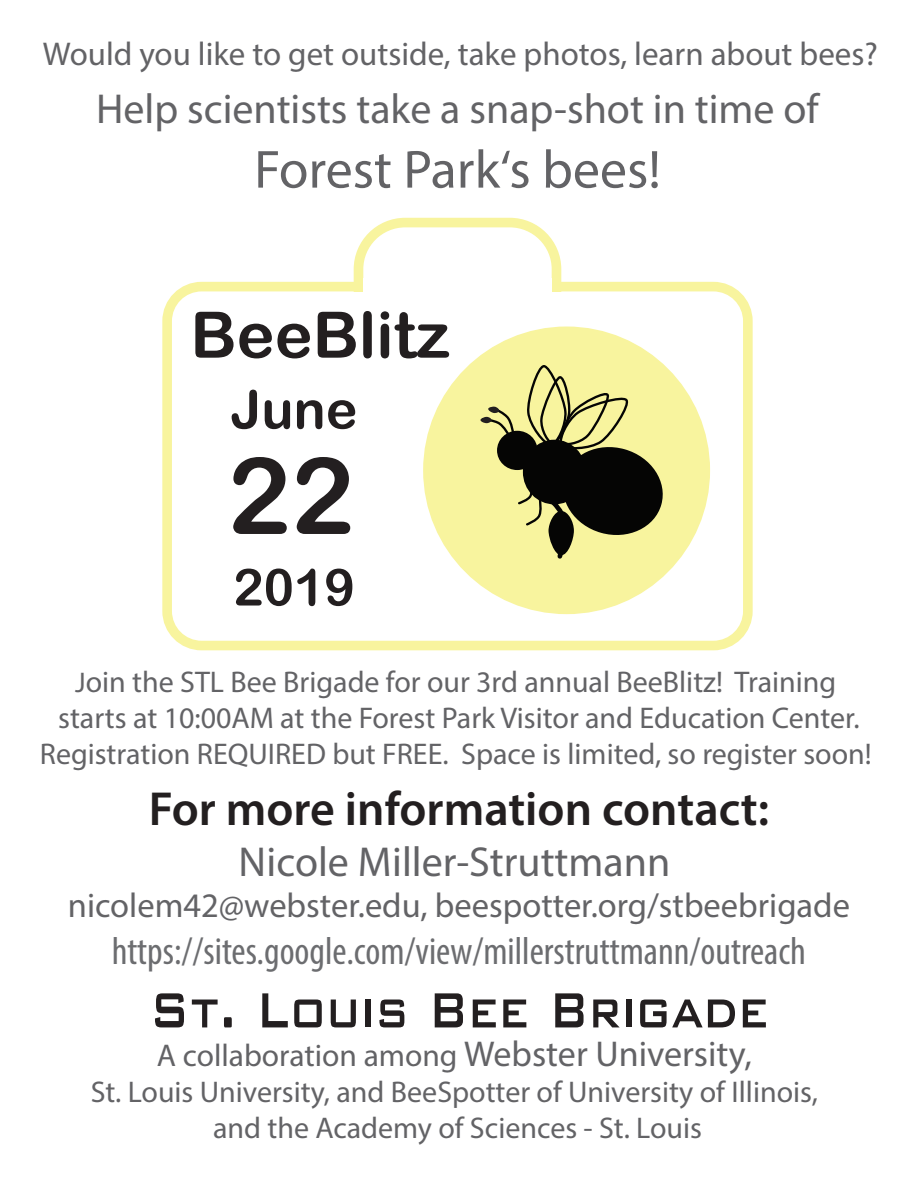
<style>
.page{position:relative;width:918px;height:1188px;background:#fff}
.page>*{position:absolute;margin:0;border:0;box-sizing:border-box;transform-origin:0 0}
.t1{font:106.8px "Arial Rounded MT Bold";color:#231f20}
.t2{font:500 66px "Bank Gothic";color:#231f20;scale:.76 1}
.t3{font:64.2px "Arial Rounded MT Bold";color:#231f20}
.t4{font:54px "Myriad Pro";color:#636366}
.t5{font:53.4px "Arial Rounded MT Bold";color:#231f20}
.t6{font:51.3px "Arial Rounded MT Bold";color:#231f20}
.t7{font:600 48px "Myriad Pro";color:#231f20}
.t8{font:42px "Myriad Pro";color:#636366}
.t9{font:condensed 39px "Myriad Pro";color:#6c6d70}
.t10{font:34.5px "Myriad Pro";color:#636366}
.t11{font:33px "Myriad Pro";color:#636366}
.t12{font:31.5px "Myriad Pro";color:#636366}
.t13{font:30px/36px "Myriad Pro";color:#636366;text-align:center}
.s1{font-size:28.5px}
.s2{font-size:36px}
</style>
<div class="page">
<div style="left:162px;top:282px;width:591px;height:368px;border:10px solid #f8f49e;border-radius:34px"></div>
<div style="left:354px;top:218px;width:207px;height:133px;border:10px solid #f8f49e;border-radius:47px"></div>
<div style="left:363px;top:278px;width:189px;height:97px;background:#fff"></div>
<div style="left:265px;top:292px;width:193px;height:91px;background:#fff"></div>
<div style="left:470px;top:292px;width:193px;height:91px;background:#fff"></div>
<div style="left:423px;top:327px;width:287px;height:287px;background:#f8f49e;border-radius:50%"></div>
<svg style="left:482px;top:365px;width:181px;height:194px"></svg>
<p class="t11" style="left:43px;top:34px;width:836px">Would you like to get outside, take photos, learn about bees?</p>
<h3 class="t8" style="left:96px;top:83px;width:724px">Help scientists take a snap-shot in time of</h3>
<h3 class="t4" style="left:254px;top:136px;width:408px">Forest Park‘s bees!</h3>
<h3 class="t3" style="left:190px;top:297px;width:261px">BeeBlitz</h3>
<h3 class="t5" style="left:231px;top:378px;width:128px">June</h3>
<h1 class="t1" style="left:227px;top:433px;width:128px">22</h1>
<h3 class="t6" style="left:233px;top:557px;width:123px">2019</h3>
<p class="t13" style="left:40px;top:663px;width:833px"><span class="s1">J</span>oin the STL Bee Brigade for our 3rd annual BeeBlitz! Training starts at 10:00AM at the Forest Park Visitor and Education Center.<br>Registration REQUIRED but FREE. Space is limited, so register soon!</p>
<h3 class="t7" style="left:149px;top:778px;width:622px">For more information contact:</h3>
<h3 class="t8" style="left:239px;top:836px;width:433px">Nicole Miller-Struttmann</h3>
<p class="t10" style="left:68px;top:884px;width:784px">nicolem42@webster.edu, beespotter.org/stbeebrigade</p>
<h3 class="t9" style="left:112px;top:927px;width:696px">https://sites.google.com/view/millerstruttmann/outreach</h3>
<h2 class="t2" style="left:149px;top:959px;width:817px">St. Louis Bee Brigade</h2>
<p class="t12" style="left:157px;top:1036px;width:596px">A collaboration among <span class="s2">Webster University,</span></p>
<p class="t13" style="left:91px;top:1074px;width:729px">St. Louis University, and BeeSpotter of University of Illinois, and the Academy of Sciences - St. Louis</p>
</div>
